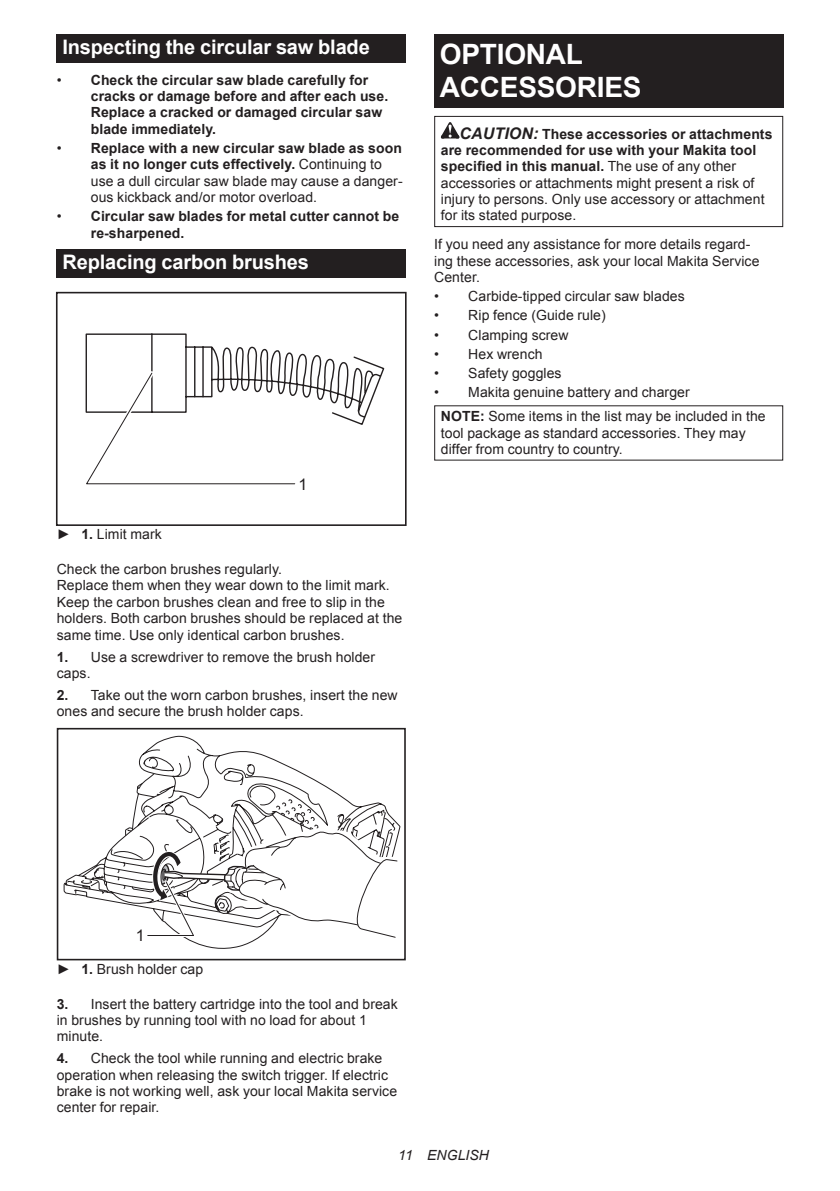
<style>
.page{position:relative;width:840px;height:1191px;background:#fff}
.page>*{position:absolute;margin:0;border:0;box-sizing:border-box;transform-origin:0 0}
.t1{font:700 28px/32.8px "Arial";letter-spacing:-.01em;color:#fff}
.t2{font:700 20px "Arial";letter-spacing:-.01em;color:#fff}
.t3{font:16px "Arial";color:#231f20}
.t4{font:14px/16.4px "Arial";letter-spacing:.005em;color:#231f20}
.t5{font:700 14px/16.4px "Arial";letter-spacing:.005em;color:#231f20}
.t6{font:italic 14px "Arial";letter-spacing:.005em;color:#231f20}
.s1{font-weight:400}
.s2{font-weight:700}
.s3{font-weight:700;font-style:italic;font-size:16px}
</style>
<div class="page">
<div style="left:57px;top:34px;width:348px;height:29px;background:#231f20"></div>
<div style="left:57px;top:249px;width:348px;height:28px;background:#231f20"></div>
<div style="left:56px;top:292px;width:350px;height:234px;border:2px solid #231f20"></div>
<svg style="left:85px;top:333px;width:300px;height:193px"></svg>
<svg style="left:85px;top:368px;width:210px;height:121px"></svg>
<svg style="left:63px;top:736px;width:337px;height:213px"></svg>
<div style="left:57px;top:932px;width:73px;height:28px;background:#fff"></div>
<div style="left:57px;top:728px;width:348px;height:232px;border:2px solid #231f20"></div>
<svg style="left:81px;top:773px;width:317px;height:169px"></svg>
<div style="left:434px;top:34px;width:348px;height:74px;background:#231f20"></div>
<svg style="left:440px;top:122px;width:19px;height:16px"></svg>
<div style="left:434px;top:116px;width:348px;height:111px;border:1px solid #231f20"></div>
<h2 class="t2" style="left:62px;top:34px;width:309px">Inspecting the circular saw blade</h2>
<p class="t5" style="left:91px;top:72px;width:299px;text-indent:-34px"><span class="s1">•</span> Check the circular saw blade carefully for cracks or damage before and after each use.<br>Replace a cracked or damaged circular saw blade immediately.</p>
<p class="t4" style="left:91px;top:140px;width:313px;text-indent:-34px">• <span class="s2">Replace with a new circular saw blade as soon as it no longer cuts effectively.</span> Continuing to use a dull circular saw blade may cause a danger&shy;ous kickback and/or motor overload.</p>
<p class="t5" style="left:91px;top:209px;width:310px;text-indent:-34px"><span class="s1">•</span> Circular saw blades for metal cutter cannot be re-sharpened.</p>
<h2 class="t2" style="left:62px;top:249px;width:248px">Replacing carbon brushes</h2>
<p class="t3" style="left:298px;top:474px;width:10px">1</p>
<p class="t4" style="left:57px;top:526px;width:106px">► <span class="s2">1.</span> Limit mark</p>
<p class="t4" style="left:57px;top:561px;width:347px">Check the carbon brushes regularly.<br>Replace them when they wear down to the limit mark.<br>Keep the carbon brushes clean and free to slip in the holders. Both carbon brushes should be replaced at the same time. Use only identical carbon brushes.</p>
<p class="t4" style="left:57px;top:648px;width:320px"><span class="s2">1.</span> Use a screwdriver to remove the brush holder caps.</p>
<p class="t4" style="left:57px;top:687px;width:342px"><span class="s2">2.</span> Take out the worn carbon brushes, insert the new ones and secure the brush holder caps.</p>
<h1 class="t1" style="left:439px;top:38px;width:203px">OPTIONAL<br>ACCESSORIES</h1>
<p class="t4" style="left:440px;top:125px;width:333px;text-indent:19px"><span class="s3">CAUTION:</span> <span class="s2">These accessories or attachments are recommended for use with your Makita tool specified in this manual.</span> The use of any other accessories or attachments might present a risk of injury to persons. Only use accessory or attachment for its stated purpose.</p>
<p class="t4" style="left:434px;top:236px;width:326px">If you need any assistance for more details regard&shy;ing these accessories, ask your local Makita Service<br>Center.</p>
<p class="t4" style="left:434px;top:288px;width:252px">• Carbide-tipped circular saw blades</p>
<p class="t4" style="left:434px;top:307px;width:173px">• Rip fence (Guide rule)</p>
<p class="t4" style="left:434px;top:326px;width:136px">• Clamping screw</p>
<p class="t4" style="left:434px;top:346px;width:110px">• Hex wrench</p>
<p class="t4" style="left:434px;top:365px;width:129px">• Safety goggles</p>
<p class="t4" style="left:440px;top:380px;width:326px;line-height:23.8px;text-indent:-7px">• Makita genuine battery and charger<br><span class="s2">NOTE:</span> Some items in the list may be included in the</p>
<p class="t4" style="left:440px;top:424px;width:306px">tool package as standard accessories. They may differ from country to country.</p>
<p class="t3" style="left:136px;top:924px;width:10px">1</p>
<p class="t4" style="left:57px;top:961px;width:148px">► <span class="s2">1.</span> Brush holder cap</p>
<p class="t4" style="left:57px;top:995px;width:342px"><span class="s2">3.</span> Insert the battery cartridge into the tool and break in brushes by running tool with no load for about 1 minute.</p>
<p class="t4" style="left:57px;top:1050px;width:342px"><span class="s2">4.</span> Check the tool while running and electric brake operation when releasing the switch trigger. If electric brake is not working well, ask your local Makita service center for repair.</p>
<p class="t6" style="left:398px;top:1146px;width:92px">11 ENGLISH</p>
</div>
